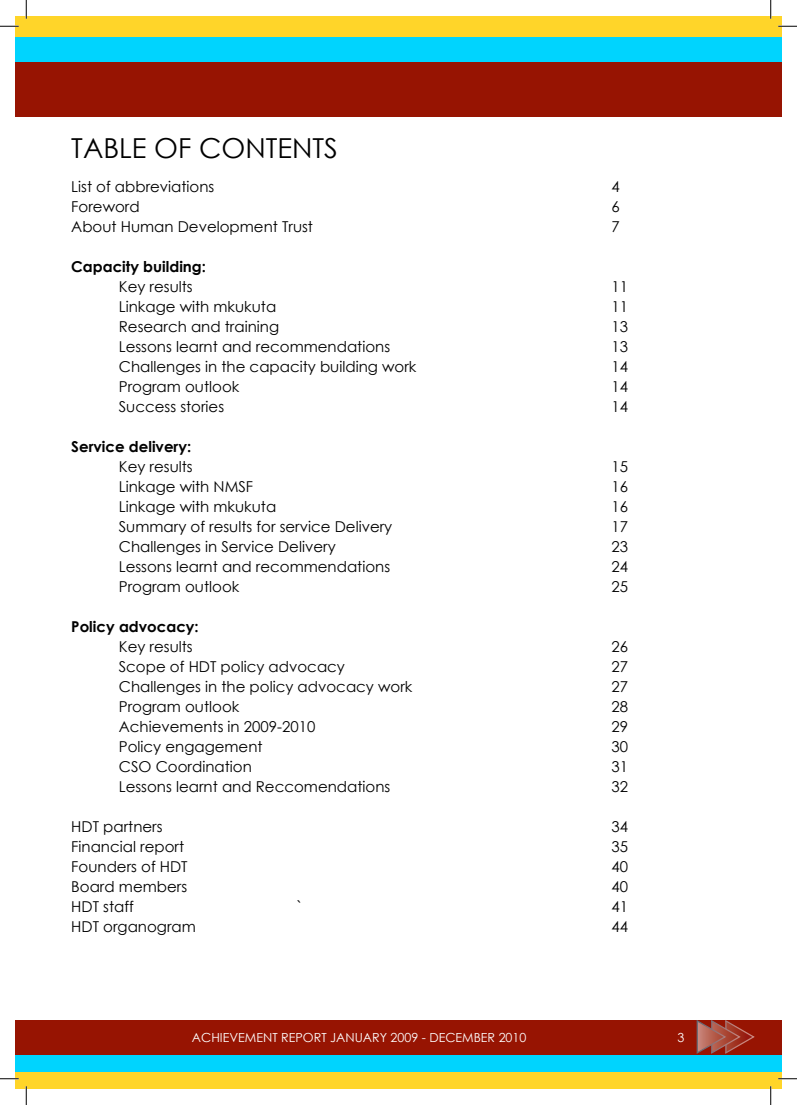
<style>
.page{position:relative;width:797px;height:1105px;background:#fff}
.page>*{position:absolute;margin:0;border:0;box-sizing:border-box;transform-origin:0 0}
.t1{font:27.5px "Century Gothic";color:#000}
.t2{font:15px "Century Gothic";color:#000}
.t3{font:700 15px "Century Gothic";color:#000}
.t4{font:12.5px "Century Gothic";color:#fff}
</style>
<div class="page">
<div style="left:16px;top:16px;width:10px;height:14px;background:#ffd529"></div>
<div style="left:16px;top:60px;width:10px;height:56px;background:#971402"></div>
<div style="left:16px;top:26px;width:10px;height:16px;background:#ffd529"></div>
<div style="left:16px;top:38px;width:10px;height:24px;background:#00d4fe"></div>
<div style="left:16px;top:1020px;width:10px;height:36px;background:#971402"></div>
<svg style="left:16px;top:1071px;width:10px;height:3px"></svg>
<div style="left:16px;top:1055px;width:10px;height:16px;background:#00d4fe"></div>
<div style="left:16px;top:1074px;width:10px;height:15px;background:#ffd529"></div>
<div style="left:26px;top:60px;width:755px;height:56px;background:#971402"></div>
<div style="left:26px;top:26px;width:755px;height:16px;background:#ffd529"></div>
<div style="left:26px;top:38px;width:755px;height:24px;background:#00d4fe"></div>
<div style="left:26px;top:16px;width:755px;height:14px;background:#ffd529"></div>
<div style="left:26px;top:1074px;width:755px;height:15px;background:#ffd529"></div>
<div style="left:26px;top:1020px;width:755px;height:36px;background:#971402"></div>
<div style="left:26px;top:1068px;width:755px;height:11px;background:#ffd529"></div>
<div style="left:26px;top:1055px;width:755px;height:16px;background:#00d4fe"></div>
<svg style="left:696px;top:1020px;width:59px;height:34px"></svg>
<svg style="left:0;top:25px;width:19px;height:2px"></svg>
<svg style="left:778px;top:25px;width:19px;height:2px"></svg>
<svg style="left:0;top:1078px;width:19px;height:1px"></svg>
<svg style="left:778px;top:1078px;width:19px;height:1px"></svg>
<svg style="left:25px;top:0;width:2px;height:19px"></svg>
<svg style="left:25px;top:1086px;width:2px;height:19px"></svg>
<svg style="left:770px;top:0;width:1px;height:19px"></svg>
<svg style="left:770px;top:1086px;width:1px;height:19px"></svg>
<h1 class="t1" style="left:71px;top:129px;width:268px">TABLE OF CONTENTS</h1>
<p class="t2" style="left:71px;top:176px;width:145px">List of abbreviations</p>
<p class="t2" style="left:611px;top:176px;width:10px">4</p>
<p class="t2" style="left:71px;top:196px;width:70px">Foreword</p>
<p class="t2" style="left:611px;top:196px;width:10px">6</p>
<p class="t2" style="left:71px;top:216px;width:243px">About Human Development Trust</p>
<p class="t2" style="left:611px;top:216px;width:10px">7</p>
<p class="t3" style="left:71px;top:255px;width:136px">Capacity building:</p>
<p class="t2" style="left:119px;top:276px;width:75px">Key results</p>
<p class="t2" style="left:611px;top:276px;width:18px">11</p>
<p class="t2" style="left:119px;top:296px;width:159px">Linkage with mkukuta</p>
<p class="t2" style="left:611px;top:296px;width:18px">11</p>
<p class="t2" style="left:119px;top:316px;width:162px">Research and training</p>
<p class="t2" style="left:611px;top:316px;width:18px">13</p>
<p class="t2" style="left:119px;top:336px;width:273px">Lessons learnt and recommendations</p>
<p class="t2" style="left:611px;top:336px;width:18px">13</p>
<p class="t2" style="left:119px;top:356px;width:299px">Challenges in the capacity building work</p>
<p class="t2" style="left:611px;top:356px;width:18px">14</p>
<p class="t2" style="left:119px;top:376px;width:122px">Program outlook</p>
<p class="t2" style="left:611px;top:376px;width:18px">14</p>
<p class="t2" style="left:119px;top:396px;width:107px">Success stories</p>
<p class="t2" style="left:611px;top:396px;width:18px">14</p>
<p class="t3" style="left:71px;top:435px;width:121px">Service delivery:</p>
<p class="t2" style="left:119px;top:456px;width:75px">Key results</p>
<p class="t2" style="left:611px;top:456px;width:18px">15</p>
<p class="t2" style="left:119px;top:476px;width:136px">Linkage with NMSF</p>
<p class="t2" style="left:611px;top:476px;width:18px">16</p>
<p class="t2" style="left:119px;top:496px;width:159px">Linkage with mkukuta</p>
<p class="t2" style="left:611px;top:496px;width:18px">16</p>
<p class="t2" style="left:119px;top:516px;width:275px">Summary of results for service Delivery</p>
<p class="t2" style="left:611px;top:516px;width:18px">17</p>
<p class="t2" style="left:119px;top:536px;width:218px">Challenges in Service Delivery</p>
<p class="t2" style="left:611px;top:536px;width:18px">23</p>
<p class="t2" style="left:119px;top:556px;width:273px">Lessons learnt and recommendations</p>
<p class="t2" style="left:611px;top:556px;width:18px">24</p>
<p class="t2" style="left:119px;top:576px;width:122px">Program outlook</p>
<p class="t2" style="left:611px;top:576px;width:18px">25</p>
<p class="t3" style="left:71px;top:615px;width:129px">Policy advocacy:</p>
<p class="t2" style="left:119px;top:636px;width:75px">Key results</p>
<p class="t2" style="left:611px;top:636px;width:18px">26</p>
<p class="t2" style="left:119px;top:656px;width:228px">Scope of HDT policy advocacy</p>
<p class="t2" style="left:611px;top:656px;width:18px">27</p>
<p class="t2" style="left:119px;top:676px;width:295px">Challenges in the policy advocacy work</p>
<p class="t2" style="left:611px;top:676px;width:18px">27</p>
<p class="t2" style="left:119px;top:696px;width:122px">Program outlook</p>
<p class="t2" style="left:611px;top:696px;width:18px">28</p>
<p class="t2" style="left:119px;top:716px;width:198px">Achievements in 2009-2010</p>
<p class="t2" style="left:611px;top:716px;width:18px">29</p>
<p class="t2" style="left:119px;top:736px;width:145px">Policy engagement</p>
<p class="t2" style="left:611px;top:736px;width:18px">30</p>
<p class="t2" style="left:119px;top:756px;width:134px">CSO Coordination</p>
<p class="t2" style="left:611px;top:756px;width:18px">31</p>
<p class="t2" style="left:119px;top:776px;width:273px">Lessons learnt and Reccomendations</p>
<p class="t2" style="left:611px;top:776px;width:18px">32</p>
<p class="t2" style="left:71px;top:816px;width:93px">HDT partners</p>
<p class="t2" style="left:611px;top:816px;width:18px">34</p>
<p class="t2" style="left:71px;top:836px;width:114px">Financial report</p>
<p class="t2" style="left:611px;top:836px;width:18px">35</p>
<p class="t2" style="left:71px;top:856px;width:118px">Founders of HDT</p>
<p class="t2" style="left:611px;top:856px;width:18px">40</p>
<p class="t2" style="left:71px;top:876px;width:117px">Board members</p>
<p class="t2" style="left:611px;top:876px;width:18px">40</p>
<p class="t2" style="left:71px;top:896px;width:64px">HDT staff</p>
<p class="t2" style="left:296px;top:896px;width:7px">`</p>
<p class="t2" style="left:611px;top:896px;width:18px">41</p>
<p class="t2" style="left:71px;top:916px;width:126px">HDT organogram</p>
<p class="t2" style="left:611px;top:916px;width:18px">44</p>
<p class="t4" style="left:192px;top:1028px;width:336px">ACHIEVEMENT REPORT JANUARY 2009 - DECEMBER 2010</p>
<p class="t4" style="left:677px;top:1028px;width:8px">3</p>
</div>
